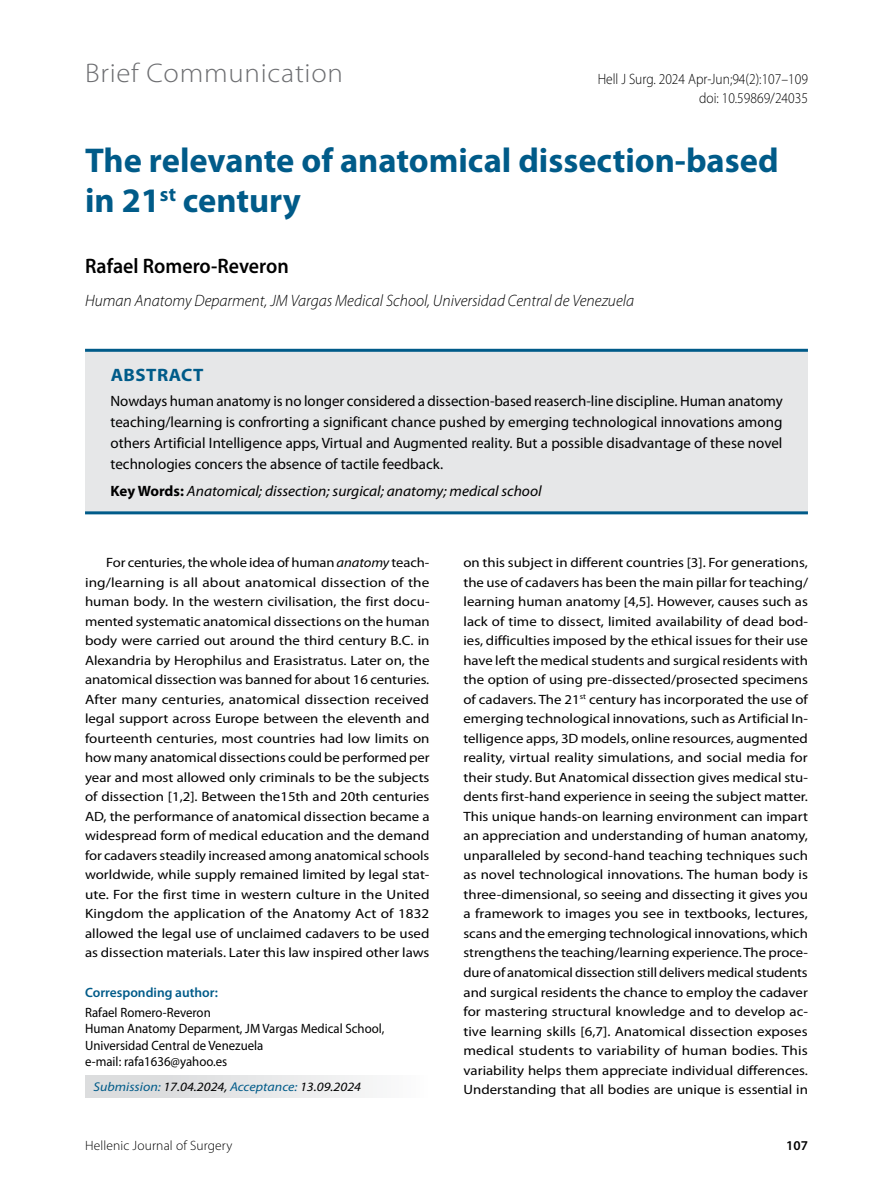
<style>
.page{position:relative;width:893px;height:1191px;background:#fff}
.page>*{position:absolute;margin:0;border:0;box-sizing:border-box;transform-origin:0 0}
.t1{font:700 34.5px/40.5px "Myriad Pro";color:#005b89}
.t2{font:300 27px "Myriad Pro";letter-spacing:.025em;color:#6d6e71;scale:1.07 1}
.t3{font:600 21px "Myriad Pro";color:#000;scale:.95 1}
.t4{font:700 18px "Myriad Pro";letter-spacing:.035em;color:#005b89;scale:1.05 1}
.t5{font:italic 300 16.5px "Myriad Pro";color:#000}
.t6{font:15px/21px "Myriad Pro";color:#000;text-align:justify}
.t7{font:italic 15px "Myriad Pro";color:#000}
.t8{font:300 15px/19.5px "Myriad Pro";color:#000;text-align:right;scale:.9 1}
.t9{font:13.5px/19.5px "Myriad Pro";color:#000;text-align:justify;scale:1.1 1}
.t10{font:13.5px/19.5px "Myriad Pro";color:#000;text-align:justify;scale:1.08 1}
.t11{font:13.5px/16.5px "Myriad Pro";color:#000;scale:.95 1}
.t12{font:300 13.5px "Myriad Pro";letter-spacing:.01em;color:#000}
.t13{font:600 13.5px "Myriad Pro";color:#005b89}
.t14{font:600 13.5px "Myriad Pro";color:#000}
.t15{font:italic 12.75px "Myriad Pro";color:#005b89;scale:1.1 1}
.s1{font-weight:700;font-style:normal}
.s2{font-style:italic}
.s3{color:#000}
</style>
<div class="page">
<div style="left:85px;top:1075px;width:343px;height:22px;background:linear-gradient(to right,#d6d7d8,#fafafb)"></div>
<div style="left:85px;top:350px;width:723px;height:163px;background:#e6e7e8"></div>
<hr style="left:85px;top:349px;width:723px;height:3px;background:#005b89">
<hr style="left:85px;top:511px;width:723px;height:3px;background:#005b89">
<h2 class="t2" style="left:85px;top:57px;width:243px">Brief Communication</h2>
<p class="t8" style="left:598px;top:69px;width:235px">Hell J Surg. 2024 Apr-Jun;94(2):107–109 doi: 10.59869/24035</p>
<h1 class="t1" style="left:85px;top:139px;width:695px">The relevante of anatomical dissection-based in 21<sup>st</sup> century</h1>
<h3 class="t3" style="left:85px;top:253px;width:216px">Rafael Romero-Reveron</h3>
<p class="t5" style="left:85px;top:291px;width:551px">Human Anatomy Deparment, JM Vargas Medical School, Universidad Central de Venezuela</p>
<h3 class="t4" style="left:111px;top:363px;width:87px">Abstract</h3>
<p class="t6" style="left:111px;top:390px;width:674px">Nowdays human anatomy is no longer considered a dissection-based reaserch-line discipline. Human anatomy teaching/learning is confrorting a significant chance pushed by emerging technological innovations among others Artificial Intelligence apps, Virtual and Augmented reality. But a possible disadvantage of these novel technologies concers the absence of tactile feedback.</p>
<p class="t7" style="left:111px;top:481px;width:433px"><span class="s1">Key Words:</span> Anatomical; dissection; surgical; anatomy; medical school</p>
<p class="t10" style="left:85px;top:553px;width:321px;text-indent:21px">For centuries, the whole idea of human <span class="s2">anatomy</span> teach&shy;ing/learning is all about anatomical dissection of the human body. In the western civilisation, the first docu&shy;mented systematic anatomical dissections on the human body were carried out around the third century B.C. in Alexandria by Herophilus and Erasistratus. Later on, the anatomical dissection was banned for about 16 centuries.<br>After many centuries, anatomical dissection received legal support across Europe between the eleventh and fourteenth centuries, most countries had low limits on how many anatomical dissections could be performed per year and most allowed only criminals to be the subjects of dissection [1,2]. Between the15th and 20th centuries AD, the performance of anatomical dissection became a widespread form of medical education and the demand for cadavers steadily increased among anatomical schools worldwide, while supply remained limited by legal stat&shy;ute. For the first time in western culture in the United Kingdom the application of the Anatomy Act of 1832 allowed the legal use of unclaimed cadavers to be used as dissection materials. Later this law inspired other laws</p>
<p class="t9" style="left:463px;top:553px;width:315px">on this subject in different countries [3]. For generations, the use of cadavers has been the main pillar for teaching/ learning human anatomy [4,5]. However, causes such as lack of time to dissect, limited availability of dead bod&shy;ies, difficulties imposed by the ethical issues for their use have left the medical students and surgical residents with the option of using pre-dissected/prosected specimens of cadavers. The 21<sup>st</sup> century has incorporated the use of emerging technological innovations, such as Artificial In&shy;telligence apps, 3D models, online resources, augmented reality, virtual reality simulations, and social media for their study. But Anatomical dissection gives medical stu&shy;dents first-hand experience in seeing the subject matter.<br>This unique hands-on learning environment can impart an appreciation and understanding of human anatomy, unparalleled by second-hand teaching techniques such as novel technological innovations. The human body is three-dimensional, so seeing and dissecting it gives you a framework to images you see in textbooks, lectures, scans and the emerging technological innovations,which strengthens the teaching/learning experience. The proce&shy;dure of anatomical dissection still delivers medical students and surgical residents the chance to employ the cadaver for mastering structural knowledge and to develop ac&shy;tive learning skills [6,7]. Anatomical dissection exposes medical students to variability of human bodies. This variability helps them appreciate individual differences.<br>Understanding that all bodies are unique is essential in</p>
<p class="t13" style="left:85px;top:984px;width:134px">Corresponding author:</p>
<p class="t11" style="left:85px;top:1003px;width:317px">Rafael Romero-Reveron<br>Human Anatomy Deparment, JM Vargas Medical School, Universidad Central de Venezuela<br>e-mail: rafa1636@yahoo.es</p>
<p class="t15" style="left:94px;top:1078px;width:245px">Submission: <span class="s3">17.04.2024,</span> Acceptance: <span class="s3">13.09.2024</span></p>
<p class="t12" style="left:85px;top:1137px;width:149px">Hellenic Journal of Surgery</p>
<p class="t14" style="left:786px;top:1137px;width:23px">107</p>
</div>
